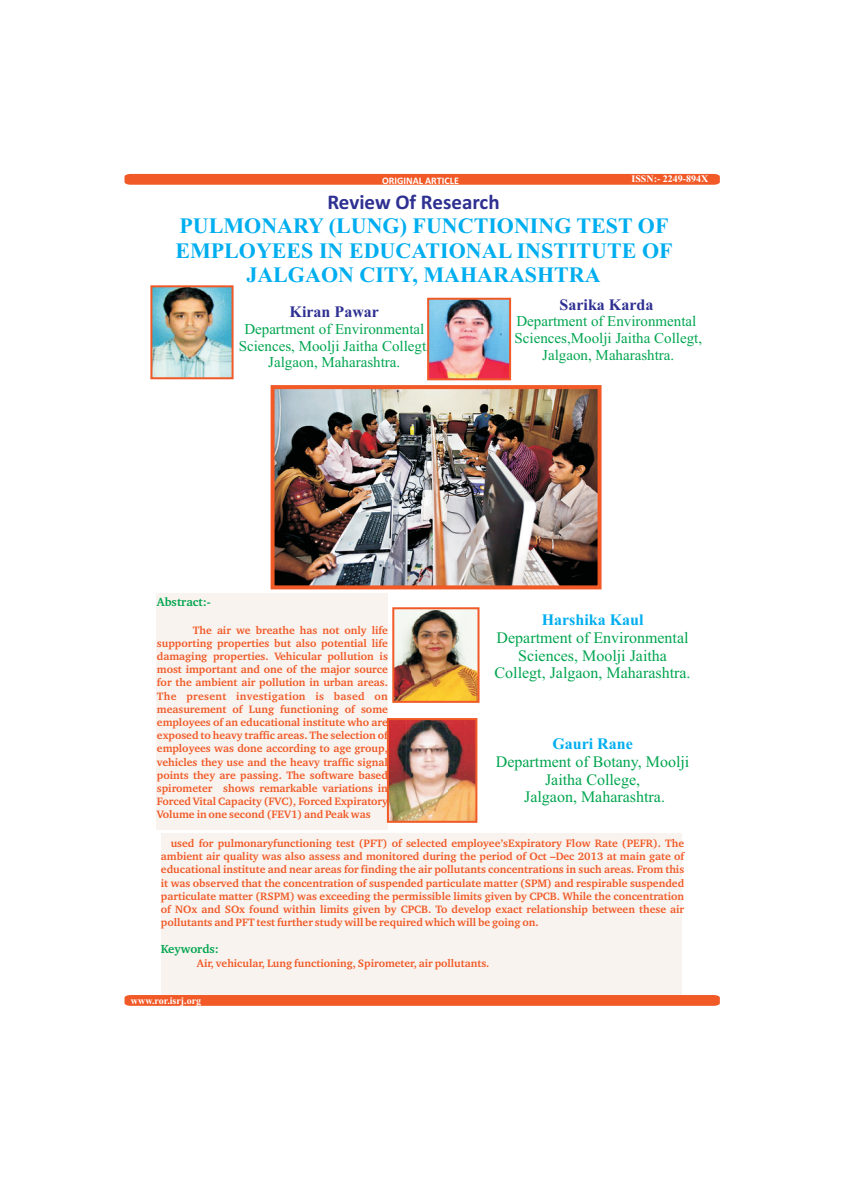
<style>
.page{position:relative;width:842px;height:1191px;background:#fff}
.page>*{position:absolute;margin:0;border:0;box-sizing:border-box;transform-origin:0 0}
.t1{font:700 22px/24.4px "Times New Roman";color:#00aeef;text-align:center}
.t2{font:700 21px "Calibri";color:#2e3092}
.t3{font:16px/17.7px "Times New Roman";color:#00a54f;text-align:center}
.t4{font:700 16px "Times New Roman";color:#00aeef}
.t5{font:700 16px "Times New Roman";color:#2e3092}
.t6{font:15px/16.6px "Times New Roman";color:#00a54f;text-align:center}
.t7{font:700 12px "Charter BT";color:#00a54f}
.t8{font:700 11px/13.2px "Charter BT";color:#f15927;text-align:justify}
.t9{font:700 10px "Times New Roman";color:#fff}
.t10{font:700 10px "Calibri";color:#fff}
</style>
<div class="page">
<div style="left:161px;top:833px;width:520px;height:162px;background:#f8f3ee"></div>
<svg style="left:125px;top:174px;width:595px;height:11px;background:#f15d2c"></svg>
<div style="left:125px;top:995px;width:595px;height:10px;background:#f15927"></div>
<div style="left:157px;top:593px;width:231px;height:236px;background:#f8f3ee"></div>
<img style="left:153px;top:288px;width:78px;height:88px">
<div style="left:150px;top:285px;width:84px;height:94px;border:2px solid #f15927"></div>
<img style="left:430px;top:301px;width:78px;height:76px">
<div style="left:427px;top:298px;width:84px;height:82px;border:2px solid #f15927"></div>
<img style="left:395px;top:610px;width:81px;height:90px">
<div style="left:392px;top:607px;width:87px;height:96px;border:2px solid #f15927"></div>
<img style="left:390px;top:721px;width:84px;height:99px">
<div style="left:387px;top:718px;width:90px;height:105px;border:2px solid #f15927"></div>
<img style="left:276px;top:390px;width:320px;height:194px">
<div style="left:271px;top:385px;width:330px;height:204px;border:4px solid #f15927"></div>
<p class="t10" style="left:382px;top:176px;width:78px">ORIGINAL ARTICLE</p>
<h2 class="t2" style="left:327px;top:193px;width:174px">Review Of Research</h2>
<p class="t9" style="left:631px;top:175px;width:78px">ISSN:- 2249-894X</p>
<h1 class="t1" style="left:175px;top:216px;width:499px">PULMONARY (LUNG) FUNCTIONING TEST OF<br>EMPLOYEES IN EDUCATIONAL INSTITUTE OF<br>JALGAON CITY, MAHARASHTRA</h1>
<h3 class="t5" style="left:290px;top:306px;width:91px">Kiran Pawar</h3>
<h3 class="t6" style="left:239px;top:322px;width:193px">Department of Environmental<br>Sciences, Moolji Jaitha Collegt,<br>Jalgaon, Maharashtra.</h3>
<h3 class="t5" style="left:560px;top:299px;width:95px">Sarika Karda</h3>
<h3 class="t6" style="left:515px;top:314px;width:189px">Department of Environmental<br>Sciences,Moolji Jaitha Collegt,<br>Jalgaon, Maharashtra.</h3>
<p class="t7" style="left:157px;top:597px;width:55px">Abstract:-</p>
<p class="t8" style="left:157px;top:624px;width:232px;text-indent:36px">The air we breathe has not only life supporting properties but also potential life damaging properties. Vehicular pollution is most important and one of the major source for the ambient air pollution in urban areas.<br>The present investigation is based on measurement of Lung functioning of some employees of an educational institute who are exposed to heavy traffic areas. The selection of employees was done according to age group, vehicles they use and the heavy traffic signal points they are passing. The software based spirometer shows remarkable variations in Forced Vital Capacity (FVC), Forced Expiratory Volume in one second (FEV1) and Peak was</p>
<h3 class="t3" style="left:495px;top:630px;width:197px">Department of Environmental<br>Sciences, Moolji Jaitha<br>Collegt, Jalgaon, Maharashtra.</h3>
<h3 class="t4" style="left:542px;top:614px;width:103px">Harshika Kaul</h3>
<h3 class="t4" style="left:552px;top:738px;width:82px">Gauri Rane</h3>
<h3 class="t3" style="left:496px;top:754px;width:195px">Department of Botany, Moolji<br>Jaitha College,<br>Jalgaon, Maharashtra.</h3>
<p class="t8" style="left:161px;top:837px;width:525px;text-indent:10px">used for pulmonaryfunctioning test (PFT) of selected employee’sExpiratory Flow Rate (PEFR). The ambient air quality was also assess and monitored during the period of Oct –Dec 2013 at main gate of educational institute and near areas for finding the air pollutants concentrations in such areas. From this it was observed that the concentration of suspended particulate matter (SPM) and respirable suspended particulate matter (RSPM) was exceeding the permissible limits given by CPCB. While the concentration of NOx and SOx found within limits given by CPCB. To develop exact relationship between these air pollutants and PFT test further study will be required which will be going on.</p>
<p class="t8" style="left:197px;top:957px;width:294px">Air, vehicular, Lung functioning, Spirometer, air pollutants.</p>
<p class="t7" style="left:161px;top:944px;width:59px">Keywords:</p>
<p class="t9" style="left:131px;top:997px;width:72px">www.ror.isrj.org</p>
</div>
